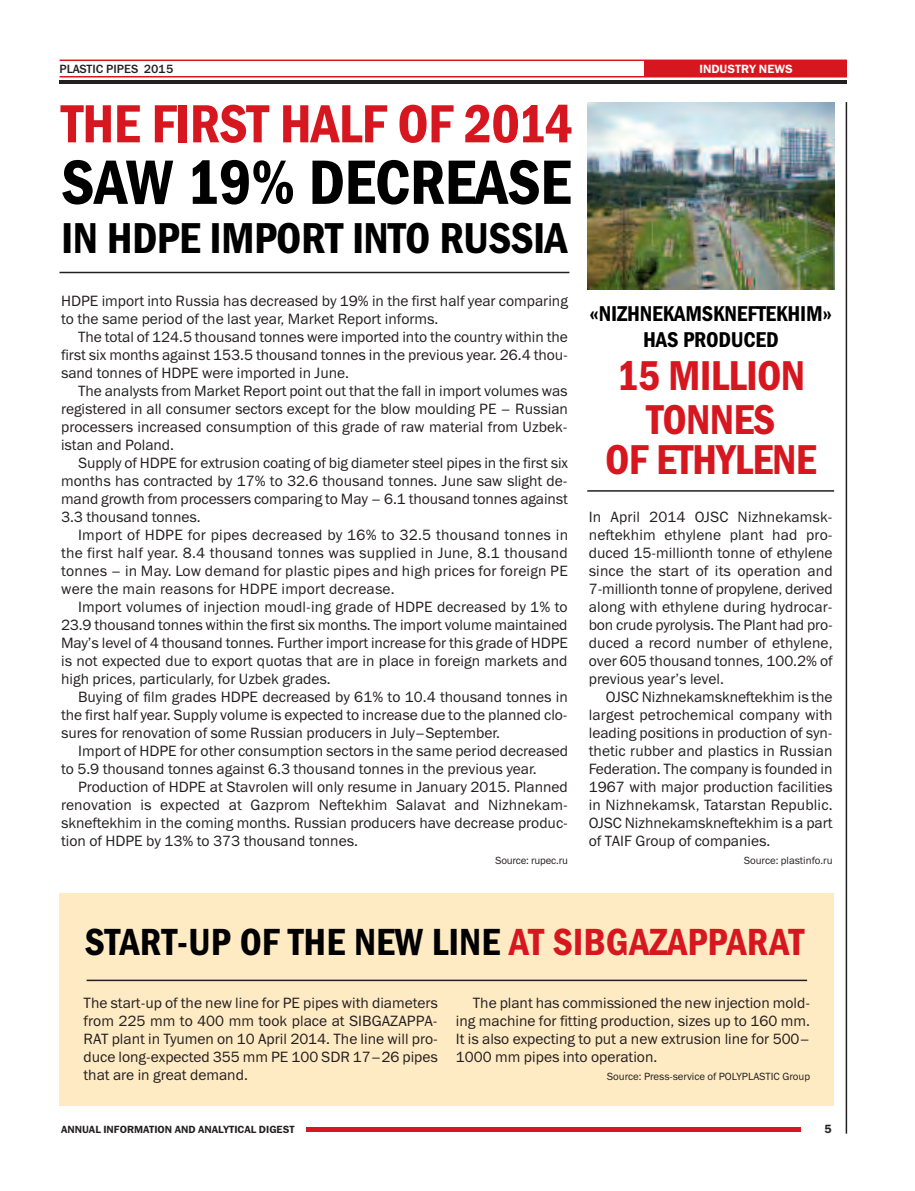
<style>
.page{position:relative;width:915px;height:1191px;background:#fff}
.page>*{position:absolute;margin:0;border:0;box-sizing:border-box;transform-origin:0 0}
.t1{font:63px "Franklin Gothic Demi Cond C";letter-spacing:-.01em;color:#010000}
.t2{font:54px "Franklin Gothic Demi Cond C";letter-spacing:-.015em;color:#d7171f}
.t3{font:43.5px "Franklin Gothic Demi Cond C";letter-spacing:-.015em;color:#010000}
.t4{font:42px/42px "Franklin Gothic Demi Cond C";letter-spacing:-.02em;color:#d7171f;text-align:center}
.t5{font:38.1px "Franklin Gothic Demi Cond C";color:#010000}
.t6{font:21.6px/25.5px "Franklin Gothic Demi Cond C";letter-spacing:-.01em;color:#010000;text-align:center}
.t7{font:15px/18px "Franklin Gothic Book C";color:#231f20;text-align:justify}
.t8{font:12px "Franklin Gothic Medium C";color:#231f20}
.t9{font:12px "Franklin Gothic Demi C";color:#fff}
.t10{font:12px "Franklin Gothic Demi C";color:#231f20}
.t11{font:10.5px "Franklin Gothic Book C";color:#231f20}
.t12{font:10.5px "Franklin Gothic Demi C";color:#231f20}
.s1{color:#d7171f}
</style>
<div class="page">
<div style="left:60px;top:893px;width:773px;height:213px;background:#feeac3"></div>
<hr style="left:845px;top:102px;width:1px;height:1031px;background:#231f20">
<hr style="left:587px;top:490px;width:246px;height:1px;background:#231f20">
<hr style="left:87px;top:979px;width:719px;height:2px;background:#231f20">
<img style="left:587px;top:102px;width:246px;height:187px">
<div style="left:644px;top:60px;width:202px;height:16px;background:#d7171f"></div>
<hr style="left:60px;top:80px;width:786px;height:3px;background:#231f20">
<hr style="left:60px;top:60px;width:786px;height:1px;background:#d7171f">
<hr style="left:60px;top:76px;width:786px;height:1px;background:#d7171f">
<hr style="left:306px;top:1127px;width:494px;height:4px;background:#d7171f">
<hr style="left:59px;top:272px;width:510px;height:1px;background:#231f20">
<p class="t8" style="left:60px;top:62px;width:115px">PLASTIC PIPES 2015</p>
<p class="t9" style="left:699px;top:62px;width:95px">INDUSTRY NEWS</p>
<h2 class="t2" style="left:61px;top:92px;width:513px">THE FIRST HALF OF 2014</h2>
<h1 class="t1" style="left:61px;top:145px;width:511px">SAW 19% DECREASE</h1>
<h3 class="t3" style="left:61px;top:213px;width:507px">IN HDPE IMPORT INTO RUSSIA</h3>
<p class="t7" style="left:61px;top:292px;width:508px">HDPE import into Russia has decreased by 19% in the first half year comparing to the same period of the last year, Market Report informs.</p>
<p class="t7" style="left:61px;top:328px;width:508px;text-indent:17px">The total of 124.5 thousand tonnes were imported into the country within the first six months against 153.5 thousand tonnes in the previous year. 26.4 thou&shy;sand tonnes of HDPE were imported in June.</p>
<p class="t7" style="left:61px;top:382px;width:508px;text-indent:17px">The analysts from Market Report point out that the fall in import volumes was registered in all consumer sectors except for the blow moulding PE – Russian processers increased consumption of this grade of raw material from Uzbek&shy;istan and Poland.</p>
<p class="t7" style="left:61px;top:454px;width:508px;text-indent:17px">Supply of HDPE for extrusion coating of big diameter steel pipes in the first six months has contracted by 17% to 32.6 thousand tonnes. June saw slight de&shy;mand growth from processers comparing to May – 6.1 thousand tonnes against 3.3 thousand tonnes.</p>
<p class="t7" style="left:61px;top:526px;width:508px;text-indent:17px">Import of HDPE for pipes decreased by 16% to 32.5 thousand tonnes in the first half year. 8.4 thousand tonnes was supplied in June, 8.1 thousand tonnes – in May. Low demand for plastic pipes and high prices for foreign PE were the main reasons for HDPE import decrease.</p>
<p class="t7" style="left:61px;top:598px;width:508px;text-indent:17px">Import volumes of injection moudl-ing grade of HDPE decreased by 1% to 23.9 thousand tonnes within the first six months. The import volume maintained May’s level of 4 thousand tonnes. Further import increase for this grade of HDPE is not expected due to export quotas that are in place in foreign markets and high prices, particularly, for Uzbek grades.</p>
<p class="t7" style="left:61px;top:688px;width:508px;text-indent:17px">Buying of film grades HDPE decreased by 61% to 10.4 thousand tonnes in the first half year. Supply volume is expected to increase due to the planned clo&shy;sures for renovation of some Russian producers in July–September.</p>
<p class="t7" style="left:61px;top:742px;width:508px;text-indent:17px">Import of HDPE for other consumption sectors in the same period decreased to 5.9 thousand tonnes against 6.3 thousand tonnes in the previous year.</p>
<p class="t7" style="left:61px;top:778px;width:508px;text-indent:17px">Production of HDPE at Stavrolen will only resume in January 2015. Planned renovation is expected at Gazprom Neftekhim Salavat and Nizhnekam&shy;skneftekhim in the coming months. Russian producers have decrease produc&shy;tion of HDPE by 13% to 373 thousand tonnes.</p>
<p class="t11" style="left:495px;top:854px;width:74px">Source: rupec.ru</p>
<h3 class="t6" style="left:589px;top:301px;width:245px">«NIZHNEKAMSKNEFTEKHIM»<br>HAS PRODUCED</h3>
<h3 class="t4" style="left:605px;top:355px;width:213px">15 MILLION<br>TONNES<br>OF ETHYLENE</h3>
<p class="t7" style="left:588px;top:508px;width:245px">In April 2014 OJSC Nizhnekamsk&shy;neftekhim ethylene plant had pro&shy;duced 15-millionth tonne of ethylene since the start of its operation and 7-millionth tonne of propylene, derived along with ethylene during hydrocar&shy;bon crude pyrolysis. The Plant had pro&shy;duced a record number of ethylene, over 605 thousand tonnes, 100.2% of previous year’s level.</p>
<p class="t7" style="left:588px;top:688px;width:245px;text-indent:17px">OJSC Nizhnekamskneftekhim is the largest petrochemical company with leading positions in production of syn&shy;thetic rubber and plastics in Russian Federation. The company is founded in 1967 with major production facilities in Nizhnekamsk, Tatarstan Republic.<br>OJSC Nizhnekamskneftekhim is a part of TAIF Group of companies.</p>
<p class="t11" style="left:743px;top:854px;width:90px">Source: plastinfo.ru</p>
<h3 class="t5" style="left:85px;top:920px;width:720px">START-UP OF THE NEW LINE <span class="s1">AT SIBGAZAPPARAT</span></h3>
<p class="t7" style="left:84px;top:994px;width:355px">The start-up of the new line for PE pipes with diameters from 225 mm to 400 mm took place at SIBGAZAPPA-RAT plant in Tyumen on 10 April 2014. The line will pro&shy;duce long-expected 355 mm PE 100 SDR 17–26 pipes that are in great demand.</p>
<p class="t7" style="left:455px;top:994px;width:355px;text-indent:17px">The plant has commissioned the new injection mold&shy;ing machine for fitting production, sizes up to 160 mm.<br>It is also expecting to put a new extrusion line for 500– 1000 mm pipes into operation.</p>
<p class="t11" style="left:606px;top:1070px;width:204px">Source: Press-service of POLYPLASTIC Group</p>
<p class="t12" style="left:61px;top:1122px;width:235px">ANNUAL INFORMATION AND ANALYTICAL DIGEST</p>
<p class="t10" style="left:824px;top:1122px;width:9px">5</p>
</div>
